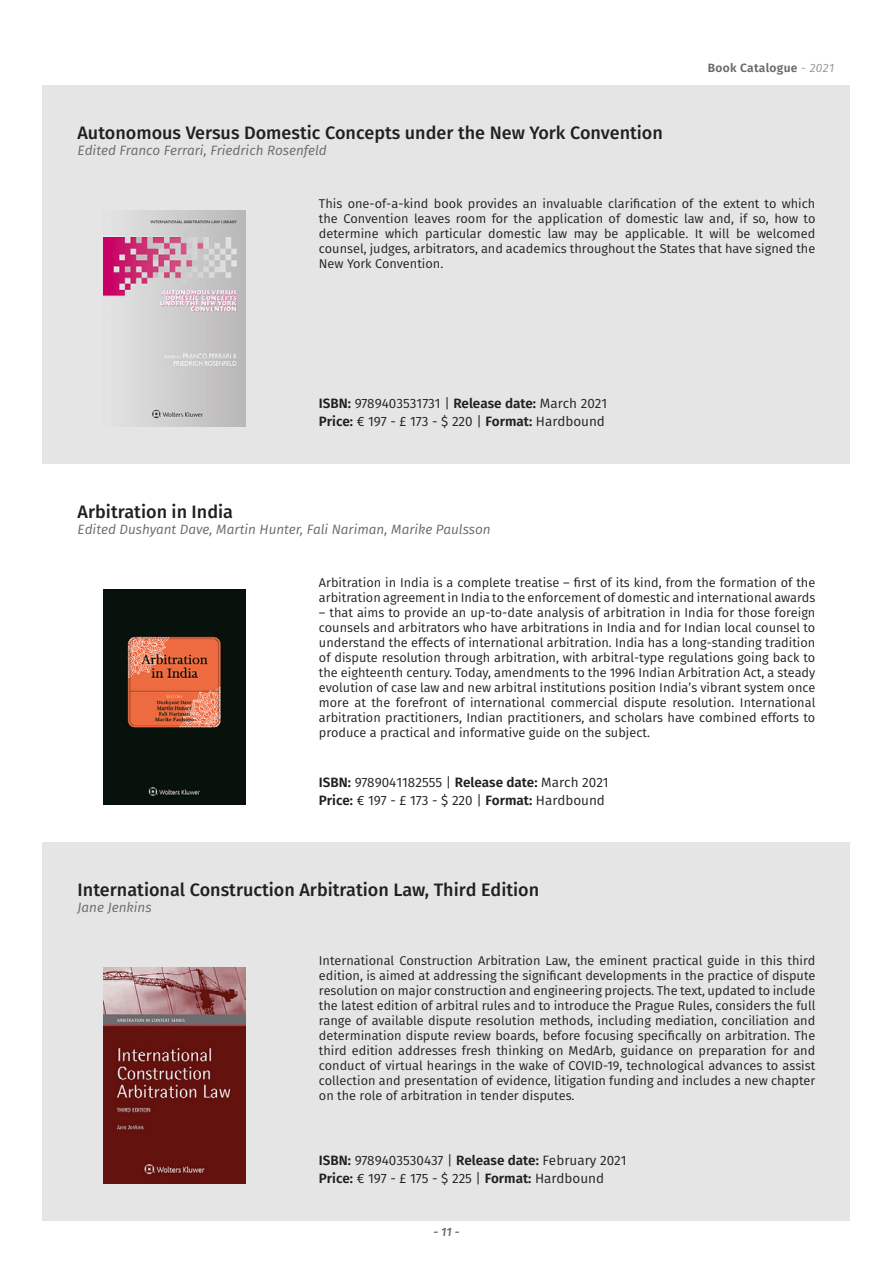
<style>
.page{position:relative;width:893px;height:1263px;background:#fff}
.page>*{position:absolute;margin:0;border:0;box-sizing:border-box;transform-origin:0 0}
._001-Book-Title{font:500 18px "Fira Sans";color:#231f20}
.t1{font:13.5px "Fira Sans";color:#231f20}
._001-Author-Name{font:italic 13.5px "Fira Sans";color:#69696c}
.t2{font:12.75px/15px "Fira Sans";color:#231f20;text-align:justify}
.t3{font:600 12px "Fira Sans";letter-spacing:.025em;color:#69696c}
.t4{font:italic 500 12px "Fira Sans";color:#69696c}
.s1{font-weight:400;font-style:italic;color:#939598}
.s2{font-weight:600}
</style>
<div class="page">
<div style="left:43px;top:85px;width:807px;height:378px;background:#e5e5e5"></div>
<img style="left:104px;top:211px;width:142px;height:215px">
<img style="left:104px;top:589px;width:142px;height:216px">
<div style="left:43px;top:842px;width:807px;height:378px;background:#e5e5e5"></div>
<img style="left:104px;top:968px;width:142px;height:215px">
<p class="_001-Book-Title" style="left:78px;top:118px;width:587px">Autonomous Versus Domestic Concepts under the New York Convention</p>
<p class="_001-Author-Name" style="left:78px;top:141px;width:251px">Edited Franco Ferrari, Friedrich Rosenfeld</p>
<p class="t3" style="left:708px;top:58px;width:128px">Book Catalogue <span class="s1">- 2021</span></p>
<p class="t2" style="left:319px;top:196px;width:498px">This one-of-a-kind book provides an invaluable clarification of the extent to which the Convention leaves room for the application of domestic law and, if so, how to determine which particular domestic law may be applicable. It will be welcomed counsel, judges, arbitrators, and academics throughout the States that have signed the New York Convention.</p>
<p class="t1" style="left:319px;top:394px;width:290px"><span class="s2">ISBN:</span> 9789403531731 | <span class="s2">Release date:</span> March 2021</p>
<p class="t1" style="left:319px;top:412px;width:288px"><span class="s2">Price:</span> € 197 - £ 173 - $ 220 | <span class="s2">Format:</span> Hardbound</p>
<p class="_001-Book-Title" style="left:78px;top:497px;width:157px">Arbitration in India</p>
<p class="_001-Author-Name" style="left:78px;top:519px;width:415px">Edited Dushyant Dave, Martin Hunter, Fali Nariman, Marike Paulsson</p>
<p class="t2" style="left:319px;top:574px;width:498px">Arbitration in India is a complete treatise – first of its kind, from the formation of the arbitration agreement in India to the enforcement of domestic and international awards</p>
<p class="t2" style="left:319px;top:604px;width:498px">– that aims to provide an up-to-date analysis of arbitration in India for those foreign counsels and arbitrators who have arbitrations in India and for Indian local counsel to understand the effects of international arbitration. India has a long-standing tradition of dispute resolution through arbitration, with arbitral-type regulations going back to the eighteenth century. Today, amendments to the 1996 Indian Arbitration Act, a steady evolution of case law and new arbitral institutions position India’s vibrant system once more at the forefront of international commercial dispute resolution. International arbitration practitioners, Indian practitioners, and scholars have combined efforts to produce a practical and informative guide on the subject.</p>
<p class="t1" style="left:319px;top:772px;width:291px"><span class="s2">ISBN:</span> 9789041182555 | <span class="s2">Release date:</span> March 2021</p>
<p class="t1" style="left:319px;top:790px;width:288px"><span class="s2">Price:</span> € 197 - £ 173 - $ 220 | <span class="s2">Format:</span> Hardbound</p>
<p class="_001-Book-Title" style="left:78px;top:875px;width:463px">International Construction Arbitration Law, Third Edition</p>
<p class="_001-Author-Name" style="left:78px;top:897px;width:76px">Jane Jenkins</p>
<p class="t2" style="left:319px;top:953px;width:498px">International Construction Arbitration Law, the eminent practical guide in this third edition, is aimed at addressing the significant developments in the practice of dispute resolution on major construction and engineering projects. The text, updated to include the latest edition of arbitral rules and to introduce the Prague Rules, considers the full range of available dispute resolution methods, including mediation, conciliation and determination dispute review boards, before focusing specifically on arbitration. The third edition addresses fresh thinking on MedArb, guidance on preparation for and conduct of virtual hearings in the wake of COVID-19, technological advances to assist collection and presentation of evidence, litigation funding and includes a new chapter on the role of arbitration in tender disputes.</p>
<p class="t1" style="left:319px;top:1150px;width:309px"><span class="s2">ISBN:</span> 9789403530437 | <span class="s2">Release date:</span> February 2021</p>
<p class="t1" style="left:319px;top:1168px;width:287px"><span class="s2">Price:</span> € 197 - £ 175 - $ 225 | <span class="s2">Format:</span> Hardbound</p>
<p class="t4" style="left:433px;top:1222px;width:27px">- 11 -</p>
</div>
